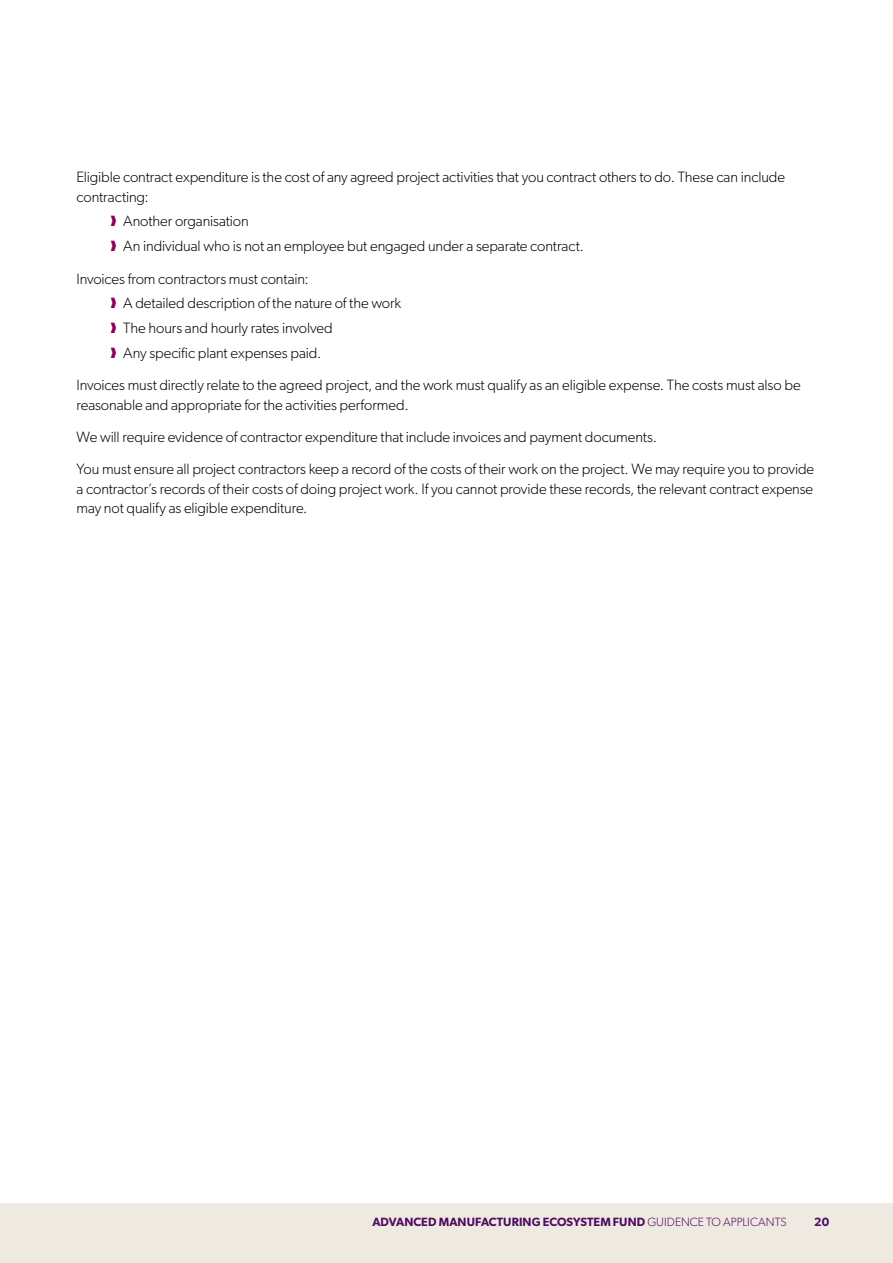
<style>
.page{position:relative;width:893px;height:1263px;background:#fff}
.page>*{position:absolute;margin:0;border:0;box-sizing:border-box;transform-origin:0 0}
._02_Body{font:300 15px/19.5px "Gibson";letter-spacing:-.005em;color:#000}
._02_Body_B4_bullet{font:300 15px/19.5px "Gibson";letter-spacing:-.005em;color:#000}
.t1{font:600 12px "Gibson";letter-spacing:.005em;color:#500b62}
.s1{color:#8e005b}
.s2{font-weight:300}
</style>
<div class="page">
<div style="left:0;top:1203px;width:893px;height:60px;background:#eeeae1"></div>
<p class="_02_Body_B4_bullet" style="left:77px;top:167px;width:710px">Eligible contract expenditure is the cost of any agreed project activities that you contract others to do. These can include contracting:</p>
<p class="_02_Body" style="left:111px;top:211px;width:140px"><span class="s1">❱</span> Another organisation</p>
<p class="_02_Body" style="left:111px;top:236px;width:475px"><span class="s1">❱</span> An individual who is not an employee but engaged under a separate contract.</p>
<p class="_02_Body_B4_bullet" style="left:77px;top:268px;width:234px">Invoices from contractors must contain:</p>
<p class="_02_Body" style="left:111px;top:293px;width:292px"><span class="s1">❱</span> A detailed description of the nature of the work</p>
<p class="_02_Body" style="left:111px;top:318px;width:224px"><span class="s1">❱</span> The hours and hourly rates involved</p>
<p class="_02_Body" style="left:111px;top:343px;width:212px"><span class="s1">❱</span> Any specific plant expenses paid.</p>
<p class="_02_Body" style="left:77px;top:375px;width:726px">Invoices must directly relate to the agreed project, and the work must qualify as an eligible expense. The costs must also be reasonable and appropriate for the activities performed.</p>
<p class="_02_Body" style="left:77px;top:427px;width:582px">We will require evidence of contractor expenditure that include invoices and payment documents.</p>
<p class="_02_Body" style="left:77px;top:459px;width:739px;text-align:justify">You must ensure all project contractors keep a record of the costs of their work on the project. We may require you to provide a contractor’s records of their costs of doing project work. If you cannot provide these records, the relevant contract expense may not qualify as eligible expenditure.</p>
<p class="t1" style="left:372px;top:1214px;width:416px">ADVANCED MANUFACTURING ECOSYSTEM FUND <span class="s2">GUIDENCE TO APPLICANTS</span></p>
<p class="t1" style="left:814px;top:1214px;width:16px">20</p>
</div>
